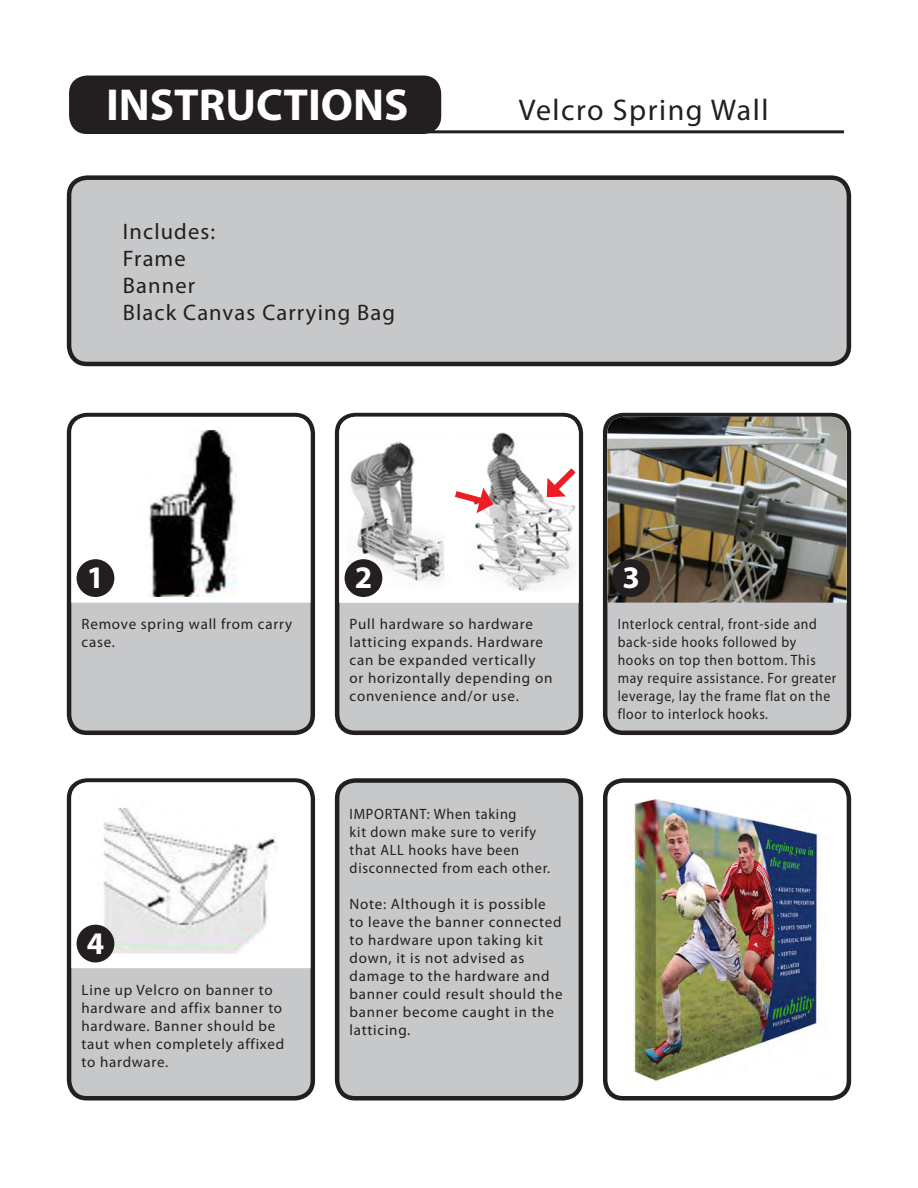
<style>
.page{position:relative;width:918px;height:1188px;background:#fff}
.page>*{position:absolute;margin:0;border:0;box-sizing:border-box;transform-origin:0 0}
.t1{font:700 45px "Myriad Pro";color:#fff}
.t2{font:700 31.5px "Myriad Pro";color:#fff}
.t3{font:30px "Myriad Pro";letter-spacing:.05em;color:#231f20}
.t4{font:22.5px "Myriad Pro";letter-spacing:.05em;color:#231f20}
.t5{font:15px/18px "Myriad Pro";letter-spacing:.05em;color:#231f20}
.t6{font:15px/18px "Myriad Pro";letter-spacing:.05em;color:#231f20;scale:.91 1}
.t7{font:15px/18px "Myriad Pro";letter-spacing:.05em;color:#231f20;scale:.95 1}
</style>
<div class="page">
<div style="left:69px;top:415px;width:244px;height:318px;background:#c7c8ca;border-radius:18px"></div>
<div style="left:67px;top:413px;width:248px;height:322px;border:4px solid #231f20;border-radius:18px"></div>
<div style="left:71px;top:417px;width:240px;height:186px;background:#fff"></div>
<img style="left:138px;top:423px;width:105px;height:174px">
<div style="left:69px;top:781px;width:244px;height:317px;background:#c7c8ca;border-radius:18px"></div>
<div style="left:67px;top:778px;width:248px;height:323px;border:4px solid #231f20;border-radius:18px"></div>
<div style="left:71px;top:782px;width:240px;height:186px;background:#fff"></div>
<img style="left:92px;top:790px;width:198px;height:170px">
<div style="left:337px;top:415px;width:244px;height:318px;background:#c7c8ca;border-radius:18px"></div>
<div style="left:335px;top:413px;width:248px;height:322px;border:4px solid #231f20;border-radius:18px"></div>
<img style="left:339px;top:417px;width:240px;height:186px">
<svg style="left:545px;top:462px;width:37px;height:37px"></svg>
<svg style="left:448px;top:487px;width:46px;height:26px"></svg>
<div style="left:77px;top:559px;width:37px;height:38px;background:#231f20;border-radius:50%"></div>
<div style="left:605px;top:415px;width:244px;height:318px;background:#c7c8ca;border-radius:18px"></div>
<div style="left:603px;top:413px;width:248px;height:322px;border:4px solid #231f20;border-radius:18px"></div>
<img style="left:607px;top:417px;width:240px;height:186px">
<div style="left:345px;top:559px;width:37px;height:38px;background:#231f20;border-radius:50%"></div>
<div style="left:612px;top:559px;width:38px;height:38px;background:#231f20;border-radius:50%"></div>
<div style="left:77px;top:925px;width:37px;height:37px;background:#231f20;border-radius:50%"></div>
<div style="left:337px;top:781px;width:244px;height:317px;background:#c7c8ca;border-radius:18px"></div>
<div style="left:335px;top:778px;width:248px;height:323px;border:4px solid #231f20;border-radius:18px"></div>
<div style="left:603px;top:778px;width:248px;height:323px;border:4px solid #231f20;border-radius:18px"></div>
<div style="left:69px;top:178px;width:780px;height:186px;background:#c7c8ca;border-radius:18px"></div>
<div style="left:69px;top:76px;width:372px;height:58px;background:#231f20;border-radius:18px"></div>
<div style="left:67px;top:175px;width:784px;height:191px;border:4px solid #231f20;border-radius:18px"></div>
<hr style="left:417px;top:130px;width:427px;height:3px;background:#231f20">
<img style="left:632px;top:798px;width:187px;height:283px">
<p class="t1" style="left:106px;top:76px;width:304px">INSTRUCTIONS</p>
<p class="t3" style="left:519px;top:91px;width:251px">Velcro Spring Wall</p>
<p class="t4" style="left:123px;top:217px;width:94px">Includes:</p>
<p class="t4" style="left:123px;top:244px;width:64px">Frame</p>
<p class="t4" style="left:123px;top:271px;width:74px">Banner</p>
<p class="t4" style="left:123px;top:298px;width:274px">Black Canvas Carrying Bag</p>
<p class="t2" style="left:355px;top:557px;width:19px">2</p>
<p class="t2" style="left:622px;top:557px;width:19px">3</p>
<p class="t2" style="left:87px;top:557px;width:19px">1</p>
<p class="t5" style="left:82px;top:615px;width:212px">Remove spring wall from carry case.</p>
<p class="t5" style="left:350px;top:615px;width:204px">Pull hardware so hardware latticing expands. Hardware can be expanded vertically or horizontally depending on convenience and/or use.</p>
<p class="t6" style="left:618px;top:615px;width:242px">Interlock central, front-side and back-side hooks followed by hooks on top then bottom. This may require assistance. For greater leverage, lay the frame flat on the floor to interlock hooks.</p>
<p class="t2" style="left:87px;top:923px;width:19px">4</p>
<p class="t5" style="left:82px;top:980px;width:204px">Line up Velcro on banner to hardware and affix banner to hardware. Banner should be taut when completely affixed to hardware.</p>
<p class="t7" style="left:350px;top:805px;width:213px">IMPORTANT: When taking<br>kit down make sure to verify that ALL hooks have been disconnected from each other.</p>
<p class="t5" style="left:350px;top:895px;width:214px">Note: Although it is possible to leave the banner connected to hardware upon taking kit down, it is not advised as damage to the hardware and banner could result should the banner become caught in the latticing.</p>
</div>
